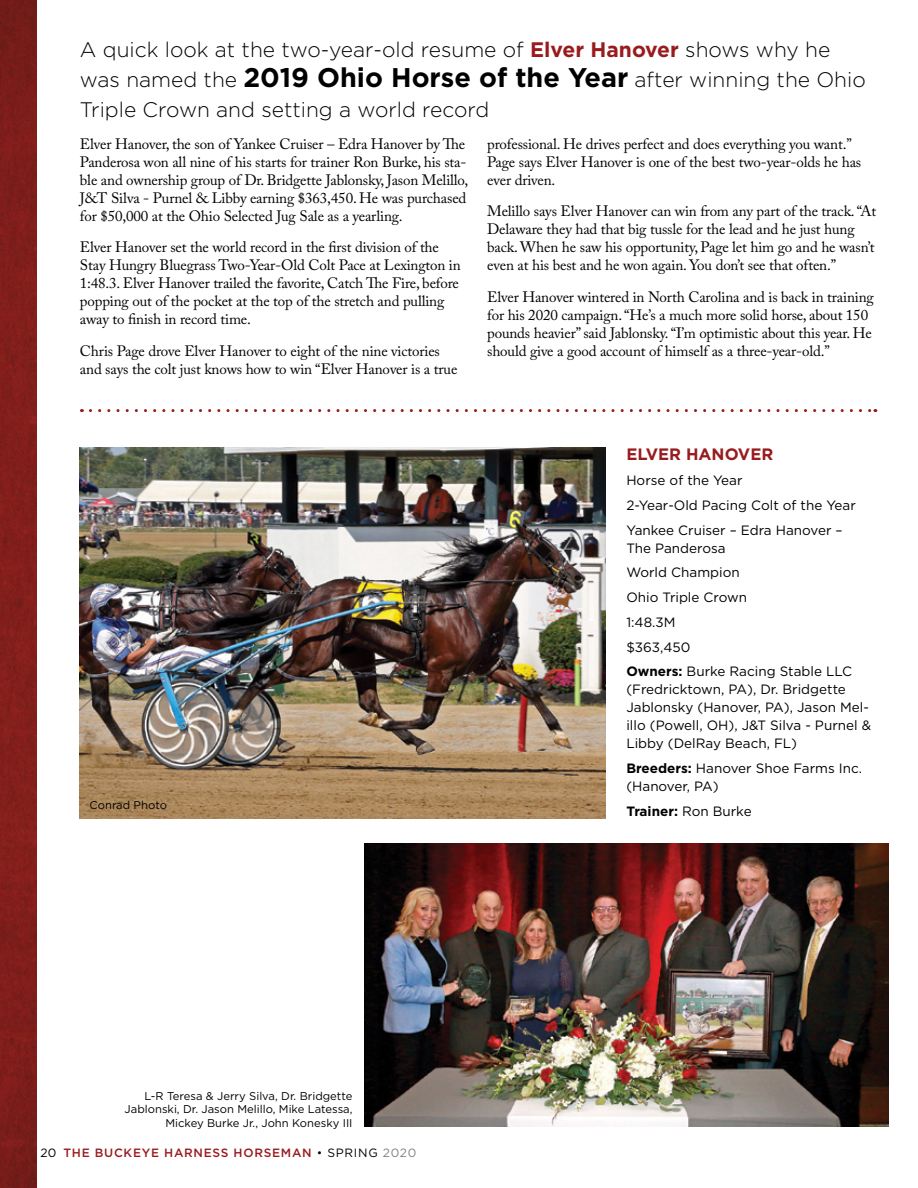
<style>
.page{position:relative;width:918px;height:1188px;background:#fff}
.page>*{position:absolute;margin:0;border:0;box-sizing:border-box;transform-origin:0 0}
.t1{font:300 21px/30px "Gotham";color:#000}
.t2{font:700 16.5px "Gotham";color:#991b1e}
.t3{font:15px/18px "Adobe Caslon Pro";letter-spacing:-.01em;color:#000}
.t4{font:13.5px/24.8px "Gotham";color:#000}
.t5{font:700 13.5px "Gotham";color:#000}
.t6{font:500 12px "Gotham";letter-spacing:.06em;color:#991b1e}
.t7{font:11.25px/13.5px "Gotham";color:#000;text-align:right}
.s1{font-weight:700;color:#991b1e}
.s2{font-weight:700;font-size:27px}
.s3{font-weight:400;color:#000}
.s4{font-weight:300;color:#000}
.s5{font-weight:400;color:#808285}
.s6{font-weight:700}
.s7{font-weight:400}
</style>
<div class="page">
<img style="left:0;top:0;width:36px;height:1188px">
<img style="left:364px;top:844px;width:525px;height:283px">
<svg style="left:90px;top:409px;width:786px;height:3px"></svg>
<img style="left:80px;top:447px;width:525px;height:372px">
<h1 class="t1" style="left:80px;top:34px;width:787px">A quick look at the two-year-old resume of <span class="s1">Elver Hanover</span> shows why he was named the <span class="s2">2019 Ohio Horse of the Year</span> after winning the Ohio<br>Triple Crown and setting a world record</h1>
<p class="t3" style="left:80px;top:135px;width:390px">Elver Hanover, the son of Yankee Cruiser – Edra Hanover by The Panderosa won all nine of his starts for trainer Ron Burke, his sta&shy;ble and ownership group of Dr. Bridgette Jablonsky, Jason Melillo, J&amp;T Silva - Purnel &amp; Libby earning $363,450. He was purchased for $50,000 at the Ohio Selected Jug Sale as a yearling.</p>
<p class="t3" style="left:80px;top:238px;width:382px">Elver Hanover set the world record in the first division of the Stay Hungry Bluegrass Two-Year-Old Colt Pace at Lexington in 1:48.3. Elver Hanover trailed the favorite, Catch The Fire, before popping out of the pocket at the top of the stretch and pulling away to finish in record time.</p>
<p class="t3" style="left:80px;top:342px;width:379px">Chris Page drove Elver Hanover to eight of the nine victories and says the colt just knows how to win “Elver Hanover is a true</p>
<p class="t3" style="left:487px;top:135px;width:376px">professional. He drives perfect and does everything you want.”<br>Page says Elver Hanover is one of the best two-year-olds he has ever driven.</p>
<p class="t3" style="left:487px;top:202px;width:391px">Melillo says Elver Hanover can win from any part of the track. “At Delaware they had that big tussle for the lead and he just hung back. When he saw his opportunity, Page let him go and he wasn’t even at his best and he won again. You don’t see that often.”</p>
<p class="t3" style="left:487px;top:288px;width:388px">Elver Hanover wintered in North Carolina and is back in training for his 2020 campaign. “He’s a much more solid horse, about 150 pounds heavier” said Jablonsky. “I’m optimistic about this year. He should give a good account of himself as a three-year-old.”</p>
<p class="t7" style="left:90px;top:798px;width:79px">Conrad Photo</p>
<p class="t7" style="left:125px;top:1089px;width:229px">L-R Teresa &amp; Jerry Silva, Dr. Bridgette<br>Jablonski, Dr. Jason Melillo, Mike Latessa,<br>Mickey Burke Jr., John Konesky III</p>
<p class="t6" style="left:40px;top:1145px;width:377px"><span class="s3">20</span> THE BUCKEYE HARNESS HORSEMAN <span class="s4">•</span> <span class="s3">SPRING</span> <span class="s5">2020</span></p>
<p class="t2" style="left:626px;top:444px;width:148px">ELVER HANOVER</p>
<p class="t4" style="left:626px;top:468px;width:231px">Horse of the Year<br>2-Year-Old Pacing Colt of the Year<br>Yankee Cruiser – Edra Hanover –</p>
<p class="t4" style="left:626px;top:535px;width:227px">The Panderosa<br>World Champion<br>Ohio Triple Crown<br>1:48.3M<br>$363,450<br><span class="s6">Owners:</span> Burke Racing Stable LLC</p>
<p class="t4" style="left:626px;top:680px;width:246px;line-height:18px">(Fredricktown, PA), Dr. Bridgette Jablonsky (Hanover, PA), Jason Mel&shy;illo (Powell, OH), J&amp;T Silva - Purnel &amp; Libby (DelRay Beach, FL)</p>
<p class="t4" style="left:626px;top:759px;width:237px;line-height:18px"><span class="s6">Breeders:</span> Hanover Shoe Farms Inc. (Hanover, PA)</p>
<p class="t5" style="left:626px;top:802px;width:127px">Trainer: <span class="s7">Ron Burke</span></p>
</div>
